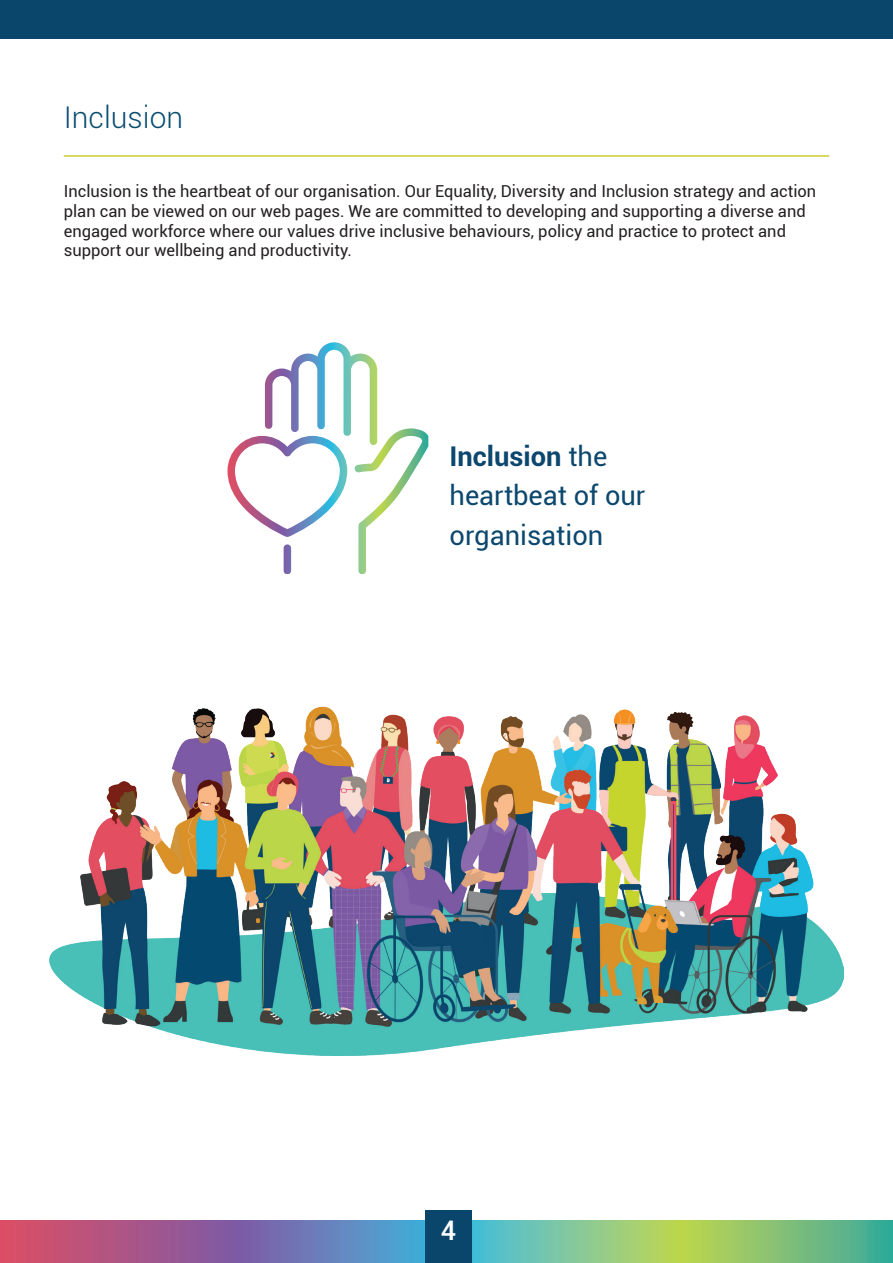
<style>
.page{position:relative;width:893px;height:1263px;background:#fff}
.page>*{position:absolute;margin:0;border:0;box-sizing:border-box;transform-origin:0 0}
.t1{font:300 30px "Roboto";color:#084c6f}
.t2{font:27.15px/39.6px "Roboto";color:#0c476e}
.t3{font:500 27px "Roboto";color:#fff}
.t4{font:16.5px/19.8px "Roboto";color:#231f20}
.s1{font-weight:700}
</style>
<div class="page">
<div style="left:0;top:0;width:893px;height:38px;background:#0a466c"></div>
<svg style="left:0;top:1220px;width:893px;height:43px;background:#889591"></svg>
<div style="left:425px;top:1210px;width:47px;height:53px;background:#0a466c"></div>
<hr style="left:64px;top:155px;width:765px;height:2px;background:#cbcc31">
<svg style="left:227px;top:342px;width:201px;height:232px"></svg>
<img style="left:50px;top:706px;width:793px;height:350px">
<h1 class="t1" style="left:64px;top:96px;width:121px">Inclusion</h1>
<p class="t4" style="left:64px;top:181px;width:754px">Inclusion is the heartbeat of our organisation. Our Equality, Diversity and Inclusion strategy and action plan can be viewed on our web pages. We are committed to developing and supporting a diverse and engaged workforce where our values drive inclusive behaviours, policy and practice to protect and support our wellbeing and productivity.</p>
<h2 class="t2" style="left:450px;top:435px;width:197px"><span class="s1">Inclusion</span> the heartbeat of our organisation</h2>
<h3 class="t3" style="left:441px;top:1212px;width:17px">4</h3>
</div>
